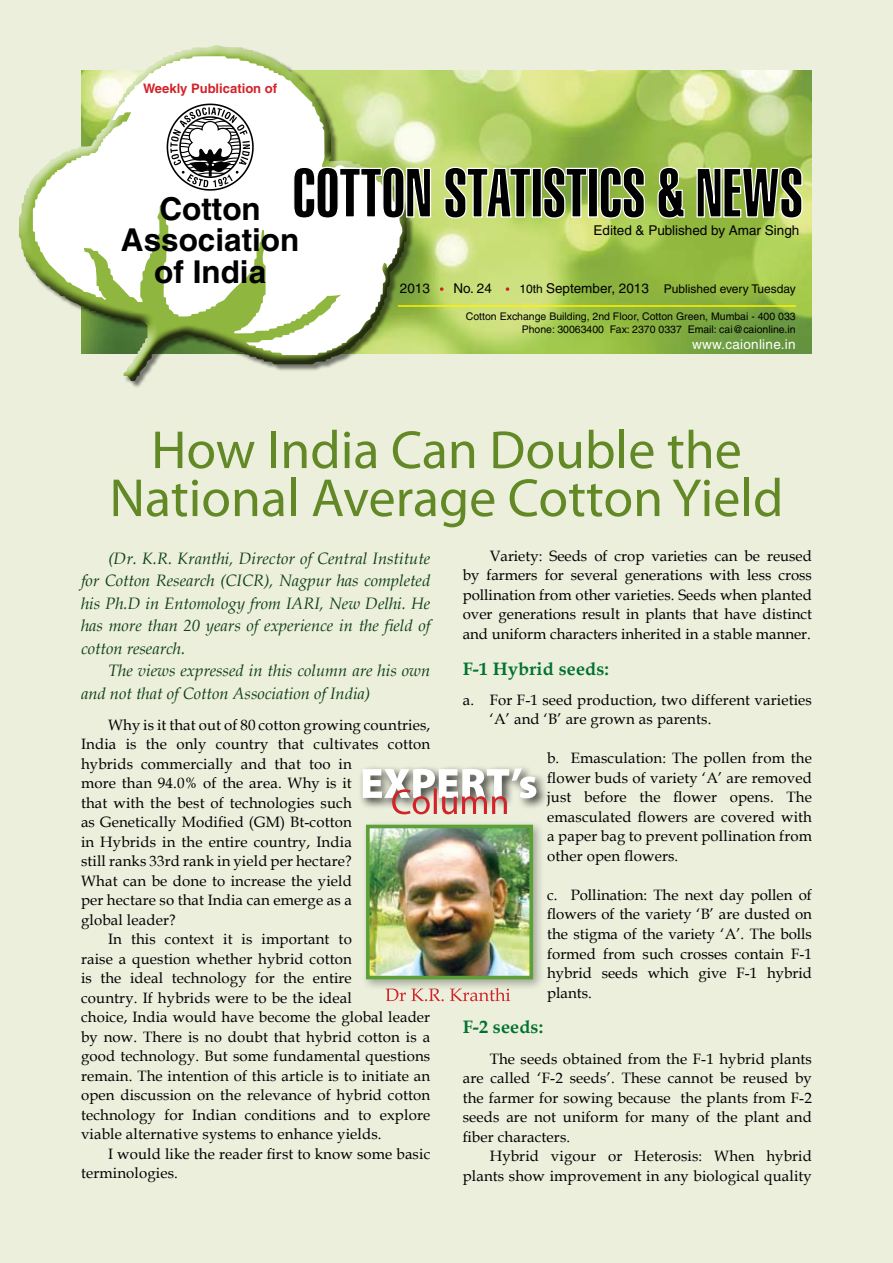
<style>
.page{position:relative;width:893px;height:1263px;background:#ebefdc}
.page>*{position:absolute;margin:0;border:0;box-sizing:border-box;transform-origin:0 0}
.t1{font:54px/48px "Myriad Pro";color:#628926;text-align:center}
.t2{font:700 31.5px/31.5px "Helvetica";color:#000;text-align:center}
.t3{font:700 18px "Book Antiqua";letter-spacing:.01em;color:#00722e}
.t4{font:italic 16.5px/22.5px "Book Antiqua";color:#0f3f16;text-align:justify}
.t5{font:15px/19.5px "Book Antiqua";letter-spacing:.01em;color:#000;text-align:justify}
.t6{font:13.5px "Helvetica";color:#000}
.t7{font:13.5px "Helvetica";letter-spacing:.02em;color:#fff}
.t8{font:700 13.05px "Helvetica";color:#d2232a}
.t9{font:12px "Helvetica";color:#000}
.t10{font:10.5px/12.6px "Helvetica";color:#000;text-align:right}
.s1{font-size:13.5px}
</style>
<div class="page">
<img style="left:420px;top:70px;width:392px;height:284px">
<div style="left:19px;top:45px;width:401px;height:349px;background:#000;opacity:.5"></div>
<div style="left:17px;top:44px;width:390px;height:338px;background:#000;opacity:.75"></div>
<svg style="left:33px;top:56px;width:370px;height:299px;background:#dbe4c6"></svg>
<svg style="left:440px;top:287px;width:3px;height:4px"></svg>
<svg style="left:506px;top:287px;width:3px;height:4px"></svg>
<svg style="left:167px;top:104px;width:87px;height:87px;background:#b2b2b2"></svg>
<svg style="left:293px;top:146px;width:510px;height:73px;background:#7d8b5a"></svg>
<hr style="left:398px;top:305px;width:398px;height:2px;background:#fff200">
<div style="left:358px;top:764px;width:197px;height:52px;background:#000;opacity:.75"></div>
<svg style="left:363px;top:768px;width:173px;height:46px"></svg>
<div style="left:362px;top:820px;width:190px;height:177px;background:#000;opacity:.3"></div>
<img style="left:371px;top:830px;width:157px;height:144px">
<div style="left:366px;top:825px;width:167px;height:154px;border:4px solid #5ca038"></div>
<svg style="left:386px;top:988px;width:124px;height:13px"></svg>
<p class="t8" style="left:143px;top:81px;width:136px">Weekly Publication of</p>
<h2 class="t2" style="left:121px;top:192px;width:180px">Cotton<br>Association of India</h2>
<p class="t6" style="left:594px;top:222px;width:207px">Edited &amp; Published by Amar Singh</p>
<p class="t6" style="left:400px;top:280px;width:32px">2013</p>
<p class="t6" style="left:453px;top:280px;width:40px">No. 24</p>
<p class="t9" style="left:519px;top:281px;width:278px">10th <span class="s1">September, 2013</span> Published every Tuesday</p>
<p class="t10" style="left:466px;top:310px;width:331px">Cotton Exchange Building, 2nd Floor, Cotton Green, Mumbai - 400 033<br>Phone: 30063400 Fax: 2370 0337 Email: cai@caionline.in</p>
<p class="t7" style="left:692px;top:337px;width:105px">www.caionline.in</p>
<h1 class="t1" style="left:109px;top:425px;width:675px">How India Can Double the<br>National Average Cotton Yield</h1>
<p class="t4" style="left:81px;top:546px;width:351px;text-indent:27px">(Dr. K.R. Kranthi, Director of Central Institute for Cotton Research (CICR), Nagpur has completed his Ph.D in Entomology from IARI, New Delhi. He has more than 20 years of experience in the field of cotton research.</p>
<p class="t4" style="left:81px;top:659px;width:351px;text-indent:27px">The views expressed in this column are his own and not that of Cotton Association of India)</p>
<p class="t5" style="left:108px;top:714px;width:324px">Why is it that out of 80 cotton growing countries,</p>
<p class="t5" style="left:81px;top:734px;width:351px">India is the only country that cultivates cotton</p>
<p class="t5" style="left:81px;top:753px;width:272px">hybrids commercially and that too in</p>
<p class="t5" style="left:81px;top:773px;width:272px">more than 94.0% of the area. Why is it</p>
<p class="t5" style="left:81px;top:792px;width:272px">that with the best of technologies such</p>
<p class="t5" style="left:81px;top:812px;width:272px">as Genetically Modified (GM) Bt-cotton</p>
<p class="t5" style="left:81px;top:831px;width:272px">in Hybrids in the entire country, India</p>
<p class="t5" style="left:81px;top:851px;width:272px">still ranks 33rd rank in yield per hectare?</p>
<p class="t5" style="left:81px;top:870px;width:272px">What can be done to increase the yield</p>
<p class="t5" style="left:81px;top:890px;width:272px">per hectare so that India can emerge as a</p>
<p class="t5" style="left:81px;top:909px;width:96px">global leader?</p>
<p class="t5" style="left:108px;top:929px;width:245px">In this context it is important to</p>
<p class="t5" style="left:81px;top:948px;width:272px">raise a question whether hybrid cotton</p>
<p class="t5" style="left:81px;top:968px;width:272px">is the ideal technology for the entire</p>
<p class="t5" style="left:81px;top:987px;width:272px">country. If hybrids were to be the ideal</p>
<p class="t5" style="left:81px;top:1007px;width:351px">choice, India would have become the global leader</p>
<p class="t5" style="left:81px;top:1026px;width:351px">by now. There is no doubt that hybrid cotton is a</p>
<p class="t5" style="left:81px;top:1046px;width:351px">good technology. But some fundamental questions</p>
<p class="t5" style="left:81px;top:1065px;width:351px">remain. The intention of this article is to initiate an</p>
<p class="t5" style="left:81px;top:1085px;width:351px">open discussion on the relevance of hybrid cotton</p>
<p class="t5" style="left:81px;top:1104px;width:351px">technology for Indian conditions and to explore</p>
<p class="t5" style="left:81px;top:1124px;width:302px">viable alternative systems to enhance yields.</p>
<p class="t5" style="left:108px;top:1143px;width:324px">I would like the reader first to know some basic</p>
<p class="t5" style="left:81px;top:1163px;width:99px">terminologies.</p>
<p class="t5" style="left:463px;top:546px;width:351px;text-indent:27px">Variety: Seeds of crop varieties can be reused by farmers for several generations with less cross pollination from other varieties. Seeds when planted over generations result in plants that have distinct and uniform characters inherited in a stable manner.</p>
<p class="t3" style="left:463px;top:656px;width:148px">F-1 Hybrid seeds:</p>
<p class="t5" style="left:490px;top:690px;width:324px;text-indent:-27px">a. For F-1 seed production, two different varieties ‘A’ and ‘B’ are grown as parents.</p>
<p class="t5" style="left:547px;top:748px;width:266px">b. Emasculation: The pollen from the flower buds of variety ‘A’ are removed just before the flower opens. The emasculated flowers are covered with a paper bag to prevent pollination from other open flowers.</p>
<p class="t5" style="left:547px;top:885px;width:266px">c. Pollination: The next day pollen of flowers of the variety ‘B’ are dusted on the stigma of the variety ‘A’. The bolls formed from such crosses contain F-1 hybrid seeds which give F-1 hybrid plants.</p>
<p class="t3" style="left:463px;top:1015px;width:82px">F-2 seeds:</p>
<p class="t5" style="left:463px;top:1048px;width:351px;text-indent:27px">The seeds obtained from the F-1 hybrid plants are called ‘F-2 seeds’. These cannot be reused by the farmer for sowing because the plants from F-2 seeds are not uniform for many of the plant and fiber characters.</p>
<p class="t5" style="left:463px;top:1146px;width:351px;text-align:right">Hybrid vigour or Heterosis: When hybrid plants show improvement in any biological quality</p>
</div>
